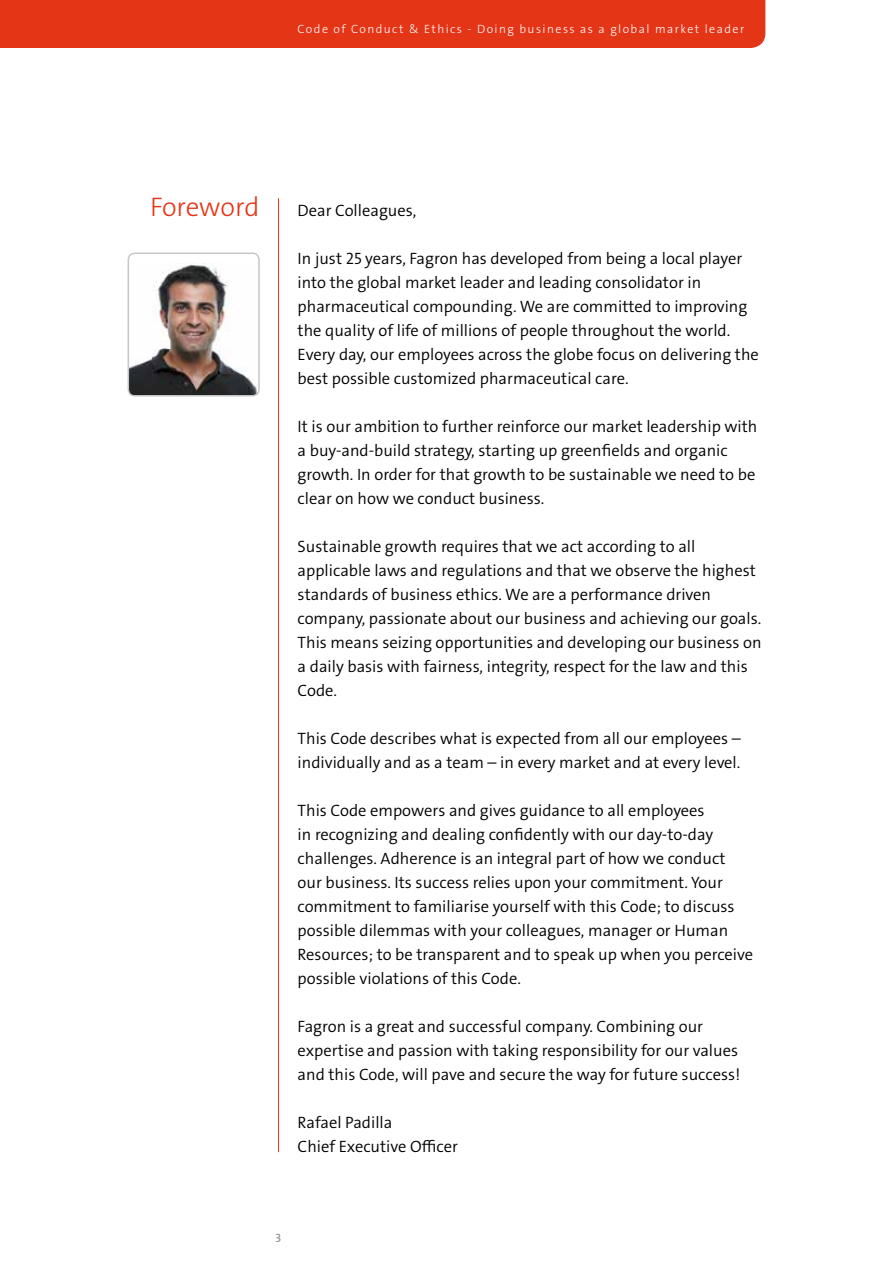
<style>
.page{position:relative;width:893px;height:1263px;background:#fff}
.page>*{position:absolute;margin:0;border:0;box-sizing:border-box;transform-origin:0 0}
.t1{font:27px "The Sans LP3 Lig";color:#e53517}
.t2{font:16.5px/24px "The Sans LP4 Se Lig";color:#000}
.t3{font:12px "The Sans LP3 Lig";letter-spacing:.12em;color:#fff}
.t4{font:12px "The Sans LP5 Plain";color:#87888a}
</style>
<div class="page">
<div style="left:0;top:0;width:765px;height:48px;background:#e53517"></div>
<hr style="left:278px;top:198px;width:1px;height:954px;background:#e53517">
<img style="left:128px;top:263px;width:129px;height:133px">
<div style="left:128px;top:252px;width:132px;height:144px;border:2px solid #c6c7c8;border-radius:6px"></div>
<p class="t3" style="left:298px;top:21px;width:448px">Code of Conduct &amp; Ethics - Doing business as a global market leader</p>
<h1 class="t1" style="left:150px;top:190px;width:111px">Foreword</h1>
<p class="t2" style="left:298px;top:199px;width:120px">Dear Colleagues,</p>
<p class="t2" style="left:298px;top:247px;width:463px">In just 25 years, Fagron has developed from being a local player into the global market leader and leading consolidator in pharmaceutical compounding. We are committed to improving the quality of life of millions of people throughout the world.<br>Every day, our employees across the globe focus on delivering the best possible customized pharmaceutical care.</p>
<p class="t2" style="left:298px;top:415px;width:461px">It is our ambition to further reinforce our market leadership with a buy-and-build strategy, starting up greenfields and organic growth. In order for that growth to be sustainable we need to be clear on how we conduct business.</p>
<p class="t2" style="left:298px;top:535px;width:465px">Sustainable growth requires that we act according to all applicable laws and regulations and that we observe the highest standards of business ethics. We are a performance driven company, passionate about our business and achieving our goals.<br>This means seizing opportunities and developing our business on a daily basis with fairness, integrity, respect for the law and this Code.</p>
<p class="t2" style="left:298px;top:727px;width:445px">This Code describes what is expected from all our employees – individually and as a team – in every market and at every level.</p>
<p class="t2" style="left:298px;top:799px;width:457px">This Code empowers and gives guidance to all employees<br>in recognizing and dealing confidently with our day-to-day challenges. Adherence is an integral part of how we conduct our business. Its success relies upon your commitment. Your commitment to familiarise yourself with this Code; to discuss possible dilemmas with your colleagues, manager or Human Resources; to be transparent and to speak up when you perceive possible violations of this Code.</p>
<p class="t2" style="left:298px;top:1015px;width:444px">Fagron is a great and successful company. Combining our expertise and passion with taking responsibility for our values and this Code, will pave and secure the way for future success!</p>
<p class="t2" style="left:298px;top:1111px;width:162px">Rafael Padilla<br>Chief Executive Officer</p>
<p class="t4" style="left:276px;top:1230px;width:7px">3</p>
</div>
